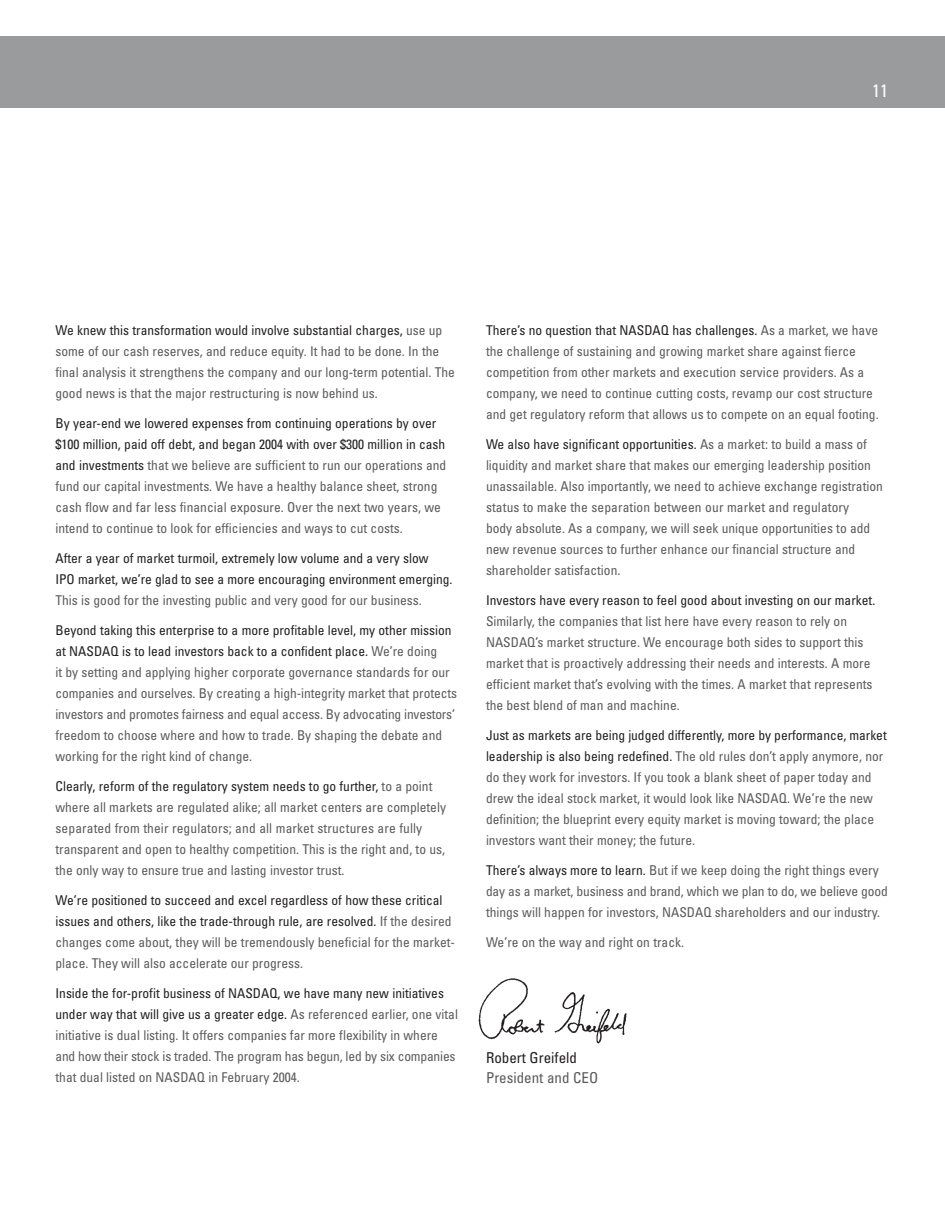
<style>
.page{position:relative;width:945px;height:1215px;background:#fff}
.page>*{position:absolute;margin:0;border:0;box-sizing:border-box;transform-origin:0 0}
.t1{font:condensed 18px "Univers";color:#fff}
.t2{font:condensed 15px "Univers";color:#5b5b5e}
.t3{font:condensed 15px "Univers";color:#231f1f}
.t4{font:condensed 13.5px/21px "Univers";color:#5b5b5e}
.t5{font:condensed 13.5px/21px "Univers";color:#231f1f}
.s1{color:#231f1f}
</style>
<div class="page">
<div style="left:0;top:36px;width:945px;height:72px;background:#999b9c"></div>
<img style="left:478px;top:978px;width:149px;height:66px">
<h1 class="t1" style="left:872px;top:84px;width:17px">11</h1>
<p class="t4" style="left:56px;top:321px;width:401px"><span class="s1">We knew this transformation would involve substantial charges,</span> use up some of our cash reserves, and reduce equity. It had to be done. In the final analysis it strengthens the company and our long-term potential. The good news is that the major restructuring is now behind us.</p>
<p class="t4" style="left:56px;top:414px;width:392px"><span class="s1">By year-end we lowered expenses from continuing operations by over $100 million, paid off debt, and began 2004 with over $300 million in cash and investments</span> that we believe are sufficient to run our operations and fund our capital investments. We have a healthy balance sheet, strong cash flow and far less financial exposure. Over the next two years, we intend to continue to look for efficiencies and ways to cut costs.</p>
<p class="t5" style="left:56px;top:549px;width:398px">After a year of market turmoil, extremely low volume and a very slow<br>IPO market, we’re glad to see a more encouraging environment emerging.</p>
<p class="t4" style="left:56px;top:591px;width:368px">This is good for the investing public and very good for our business.</p>
<p class="t4" style="left:55px;top:621px;width:403px"><span class="s1">Beyond taking this enterprise to a more profitable level, my other mission at NASDAQ is to lead investors back to a confident place.</span> We’re doing<br>it by setting and applying higher corporate governance standards for our companies and ourselves. By creating a high-integrity market that protects investors and promotes fairness and equal access. By advocating investors’ freedom to choose where and how to trade. By shaping the debate and working for the right kind of change.</p>
<p class="t4" style="left:55px;top:777px;width:392px"><span class="s1">Clearly, reform of the regulatory system needs to go further,</span> to a point where all markets are regulated alike; all market centers are completely separated from their regulators; and all market structures are fully transparent and open to healthy competition. This is the right and, to us, the only way to ensure true and lasting investor trust.</p>
<p class="t4" style="left:55px;top:891px;width:401px"><span class="s1">We’re positioned to succeed and excel regardless of how these critical issues and others, like the trade-through rule, are resolved.</span> If the desired changes come about, they will be tremendously beneficial for the market&shy;place. They will also accelerate our progress.</p>
<p class="t4" style="left:55px;top:984px;width:404px"><span class="s1">Inside the for-profit business of NASDAQ, we have many new initiatives under way that will give us a greater edge.</span> As referenced earlier, one vital initiative is dual listing. It offers companies far more flexibility in where and how their stock is traded. The program has begun, led by six companies that dual listed on NASDAQ in February 2004.</p>
<p class="t4" style="left:486px;top:321px;width:394px"><span class="s1">There’s no question that NASDAQ has challenges.</span> As a market, we have the challenge of sustaining and growing market share against fierce competition from other markets and execution service providers. As a company, we need to continue cutting costs, revamp our cost structure and get regulatory reform that allows us to compete on an equal footing.</p>
<p class="t4" style="left:486px;top:435px;width:398px"><span class="s1">We also have significant opportunities.</span> As a market: to build a mass of liquidity and market share that makes our emerging leadership position unassailable. Also importantly, we need to achieve exchange registration status to make the separation between our market and regulatory<br>body absolute. As a company, we will seek unique opportunities to add new revenue sources to further enhance our financial structure and shareholder satisfaction.</p>
<p class="t5" style="left:486px;top:591px;width:391px">Investors have every reason to feel good about investing on our market.</p>
<p class="t4" style="left:486px;top:612px;width:388px">Similarly, the companies that list here have every reason to rely on NASDAQ’s market structure. We encourage both sides to support this market that is proactively addressing their needs and interests. A more efficient market that’s evolving with the times. A market that represents the best blend of man and machine.</p>
<p class="t4" style="left:486px;top:726px;width:402px"><span class="s1">Just as markets are being judged differently, more by performance, market leadership is also being redefined.</span> The old rules don’t apply anymore, nor do they work for investors. If you took a blank sheet of paper today and drew the ideal stock market, it would look like NASDAQ. We’re the new definition; the blueprint every equity market is moving toward; the place investors want their money; the future.</p>
<p class="t4" style="left:486px;top:861px;width:403px"><span class="s1">There’s always more to learn.</span> But if we keep doing the right things every day as a market, business and brand, which we plan to do, we believe good things will happen for investors, NASDAQ shareholders and our industry.</p>
<p class="t4" style="left:486px;top:933px;width:200px">We’re on the way and right on track.</p>
<p class="t3" style="left:486px;top:1053px;width:93px">Robert Greifeld</p>
<p class="t2" style="left:486px;top:1072px;width:114px">President and CEO</p>
</div>
